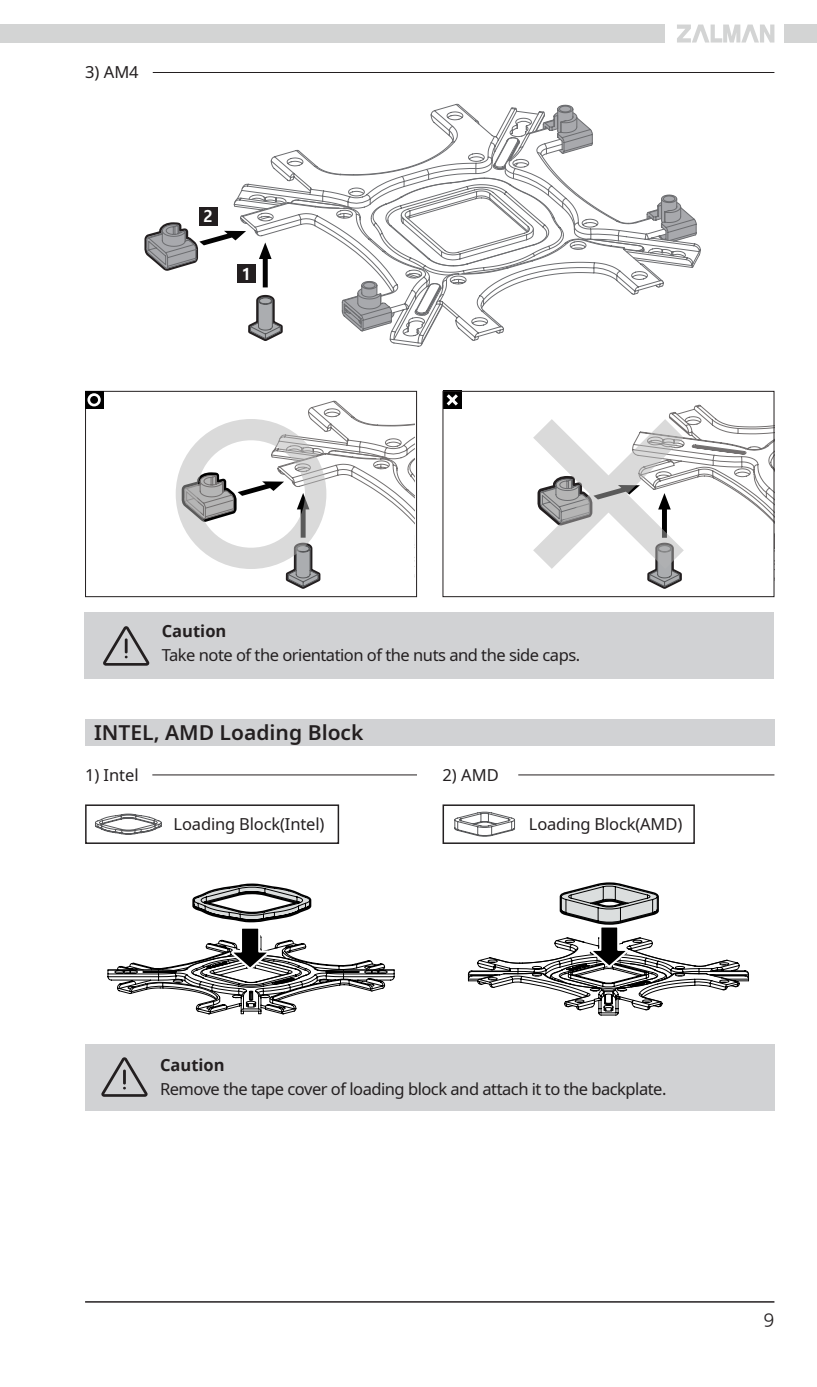
<style>
.page{position:relative;width:817px;height:1387px;background:#fff}
.page>*{position:absolute;margin:0;border:0;box-sizing:border-box;transform-origin:0 0}
.t1{font:600 21px "Noto Sans";color:#231f20}
.t2{font:18px "Nanum Gothic";color:#231f20}
.t3{font:16.5px "Noto Sans";letter-spacing:-.03em;color:#231f20}
.t4{font:16.5px "Noto Sans";letter-spacing:-.01em;color:#231f20}
.t5{font:700 16.5px "Noto Sans";color:#231f20}
.t6{font:700 16.5px "Malgun Gothic";color:#fff}
</style>
<div class="page">
<svg style="left:677px;top:25px;width:97px;height:18px"></svg>
<hr style="left:85px;top:1300px;width:689px;height:2px;background:#231f20">
<div style="left:0;top:25px;width:664px;height:18px;background:#d3d4d4"></div>
<div style="left:783px;top:25px;width:33px;height:18px;background:#d3d4d4"></div>
<svg style="left:430px;top:103px;width:267px;height:165px"></svg>
<svg style="left:217px;top:114px;width:475px;height:230px"></svg>
<hr style="left:153px;top:72px;width:621px;height:1px;background:#231f20">
<div style="left:443px;top:391px;width:18px;height:18px;background:#000"></div>
<svg style="left:446px;top:394px;width:12px;height:12px"></svg>
<div style="left:85px;top:391px;width:332px;height:206px;border:1px solid #231f20"></div>
<div style="left:85px;top:391px;width:18px;height:18px;background:#000"></div>
<svg style="left:87px;top:393px;width:14px;height:13px"></svg>
<div style="left:442px;top:391px;width:332px;height:206px;border:1px solid #231f20"></div>
<div style="left:237px;top:264px;width:18px;height:18px;background:#231f20"></div>
<div style="left:199px;top:207px;width:18px;height:18px;background:#231f20"></div>
<div style="left:85px;top:612px;width:689px;height:67px;background:#d1d2d4"></div>
<svg style="left:103px;top:626px;width:46px;height:39px"></svg>
<div style="left:85px;top:719px;width:689px;height:26px;background:#d1d2d4"></div>
<div style="left:85px;top:804px;width:254px;height:39px;border:2px solid #231f20"></div>
<div style="left:442px;top:804px;width:252px;height:39px;border:2px solid #231f20"></div>
<div style="left:85px;top:1043px;width:689px;height:67px;background:#d1d2d4"></div>
<svg style="left:101px;top:1057px;width:47px;height:39px"></svg>
<hr style="left:152px;top:774px;width:265px;height:1px;background:#231f20">
<hr style="left:518px;top:774px;width:256px;height:1px;background:#231f20">
<svg style="left:107px;top:883px;width:288px;height:131px"></svg>
<svg style="left:467px;top:882px;width:282px;height:133px"></svg>
<svg style="left:95px;top:813px;width:67px;height:22px"></svg>
<svg style="left:454px;top:811px;width:61px;height:25px"></svg>
<div style="left:245px;top:293px;width:40px;height:50px;background:#fff"></div>
<svg style="left:248px;top:294px;width:35px;height:47px"></svg>
<svg style="left:259px;top:242px;width:12px;height:45px"></svg>
<svg style="left:144px;top:221px;width:102px;height:51px"></svg>
<svg style="left:176px;top:392px;width:238px;height:197px"></svg>
<svg style="left:533px;top:404px;width:241px;height:189px"></svg>
<p class="t3" style="left:85px;top:60px;width:55px">3) AM4</p>
<p class="t6" style="left:203px;top:206px;width:11px">2</p>
<p class="t6" style="left:241px;top:264px;width:11px">1</p>
<p class="t5" style="left:162px;top:619px;width:66px">Caution</p>
<p class="t3" style="left:162px;top:643px;width:420px">Take note of the orientation of the nuts and the side caps.</p>
<p class="t1" style="left:94px;top:717px;width:271px">INTEL, AMD Loading Block</p>
<p class="t3" style="left:85px;top:763px;width:55px">1) Intel</p>
<p class="t3" style="left:442px;top:763px;width:58px">2) AMD</p>
<p class="t4" style="left:173px;top:812px;width:152px">Loading Block(Intel)</p>
<p class="t4" style="left:529px;top:812px;width:155px">Loading Block(AMD)</p>
<p class="t5" style="left:160px;top:1052px;width:66px">Caution</p>
<p class="t3" style="left:160px;top:1076px;width:508px">Remove the tape cover of loading block and attach it to the backplate.</p>
<p class="t2" style="left:763px;top:1311px;width:12px">9</p>
</div>
